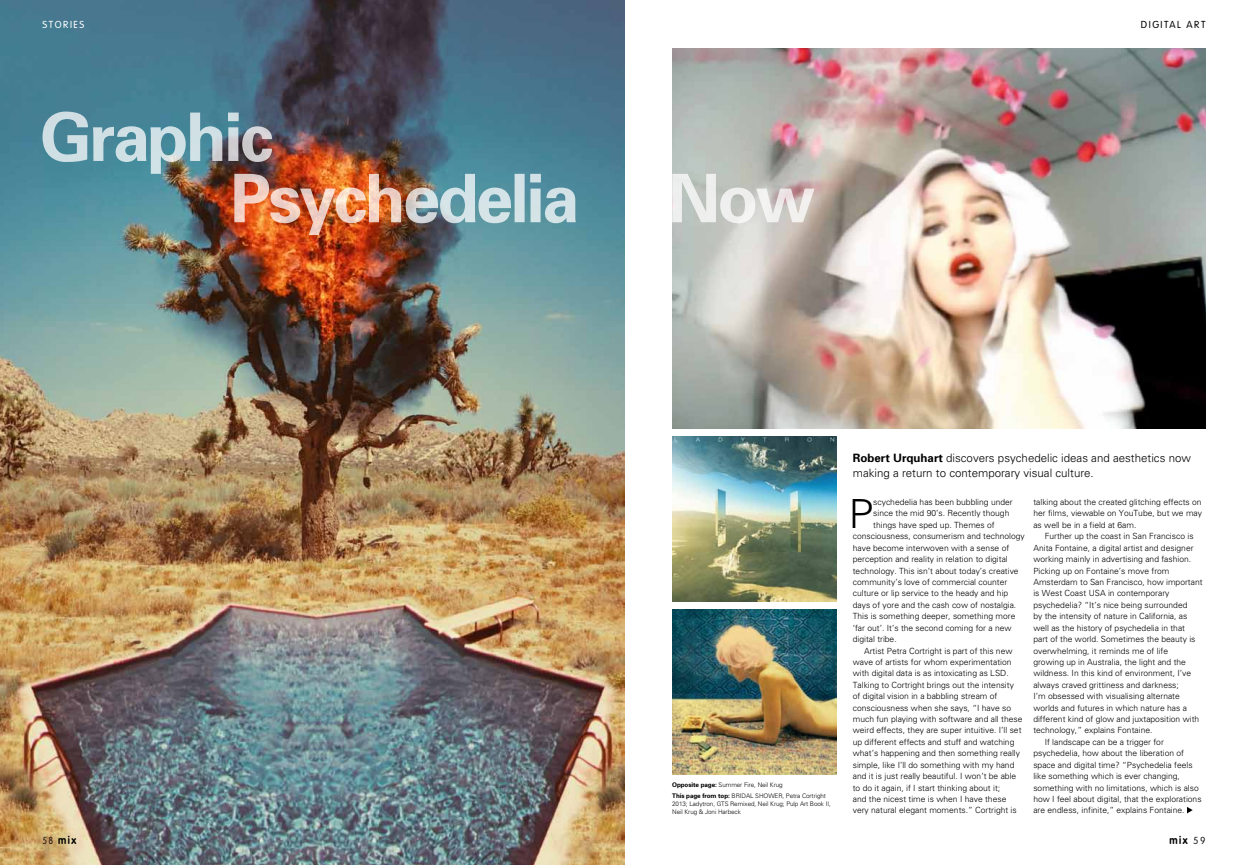
<style>
.page{position:relative;width:1248px;height:865px;background:#fff}
.page>*{position:absolute;margin:0;border:0;box-sizing:border-box;transform-origin:0 0}
.t1{font:300 40.1px "Univers 45";color:#000}
.t2{font:300 11.5px/15px "Univers 45";color:#000}
.t3{font:700 11px "VAG Rounded Std";letter-spacing:.155em;color:#000;scale:.88 1}
.t4{font:300 10px "VAG Rounded Std";letter-spacing:.155em;color:#000}
.t5{font:300 10px "VAG Rounded Std";letter-spacing:.155em;color:#fff}
.t6{font:300 8.5px/11.4px "Univers 45";color:#000;text-align:justify}
.t7{font:300 6.3px/10.9px "Univers 45";letter-spacing:-.01em;color:#000}
.s1{font-weight:100;font-size:10px}
.s2{font-family:"Univers 65";font-weight:700}
</style>
<div class="page">
<img style="left:0;top:0;width:624px;height:865px">
<img style="left:43px;top:112px;width:532px;height:123px">
<img style="left:672px;top:48px;width:533px;height:380px">
<img style="left:672px;top:437px;width:164px;height:164px">
<img style="left:672px;top:609px;width:164px;height:165px">
<svg style="left:672px;top:174px;width:142px;height:49px;background:#d5d4d1"></svg>
<svg style="left:1187px;top:807px;width:5px;height:6px"></svg>
<p class="t5" style="left:43px;top:18px;width:43px">STORIES</p>
<p class="t3" style="left:43px;top:833px;width:40px"><span class="s1">58</span> mix</p>
<p class="t4" style="left:1140px;top:18px;width:66px">DIGITAL ART</p>
<p class="t7" style="left:672px;top:779px;width:155px"><span class="s2">Opposite page:</span> Summer Fire, Neil Krug<br><span class="s2">This page from top:</span> BRIDAL SHOWER, Petra Cortright</p>
<p class="t7" style="left:672px;top:799px;width:160px;line-height:8.1px">2013; Ladytron, GTS Remixed, Neil Krug; Pulp Art Book II,<br>Neil Krug &amp; Joni Harbeck</p>
<h2 class="t2" style="left:852px;top:450px;width:340px"><span class="s2">Robert Urquhart</span> discovers psychedelic ideas and aesthetics now making a return to contemporary visual culture.</h2>
<h1 class="t1" style="left:848px;top:489px;width:26px">P</h1>
<p class="t6" style="left:873px;top:496px;width:141px">scychedelia has been bubbling under</p>
<p class="t6" style="left:1033px;top:496px;width:170px">talking about the created glitching effects on her films, viewable on YouTube, but we may as well be in a field at 6am.</p>
<p class="t6" style="left:1044px;top:530px;width:150px">Further up the coast in San Francisco is</p>
<p class="t6" style="left:1033px;top:542px;width:162px">Anita Fontaine, a digital artist and designer</p>
<p class="t6" style="left:1033px;top:553px;width:159px">working mainly in advertising and fashion.</p>
<p class="t6" style="left:1033px;top:564px;width:138px">Picking up on Fontaine’s move from</p>
<p class="t6" style="left:1033px;top:576px;width:171px">Amsterdam to San Francisco, how important</p>
<p class="t6" style="left:1033px;top:587px;width:138px">is West Coast USA in contemporary</p>
<p class="t6" style="left:1033px;top:599px;width:156px">psychedelia? “It’s nice being surrounded</p>
<p class="t6" style="left:1033px;top:610px;width:155px">by the intensity of nature in California, as</p>
<p class="t6" style="left:1033px;top:621px;width:153px">well as the history of psychedelia in that</p>
<p class="t6" style="left:1033px;top:633px;width:164px">part of the world. Sometimes the beauty is</p>
<p class="t6" style="left:1033px;top:644px;width:136px">overwhelming, it reminds me of life</p>
<p class="t6" style="left:1033px;top:656px;width:154px">growing up in Australia, the light and the</p>
<p class="t6" style="left:1033px;top:667px;width:159px">wildness. In this kind of environment, I’ve</p>
<p class="t6" style="left:1033px;top:678px;width:147px">always craved grittiness and darkness;</p>
<p class="t6" style="left:1033px;top:690px;width:148px">I’m obsessed with visualising alternate</p>
<p class="t6" style="left:1033px;top:701px;width:155px">worlds and futures in which nature has a</p>
<p class="t6" style="left:1033px;top:713px;width:167px">different kind of glow and juxtaposition with</p>
<p class="t6" style="left:1033px;top:724px;width:121px">technology,” explains Fontaine.</p>
<p class="t6" style="left:1044px;top:736px;width:121px">If landscape can be a trigger for</p>
<p class="t6" style="left:1033px;top:747px;width:152px">psychedelia, how about the liberation of</p>
<p class="t6" style="left:1033px;top:758px;width:161px">space and digital time? “Psychedelia feels</p>
<p class="t6" style="left:1033px;top:770px;width:148px">like something which is ever changing,</p>
<p class="t6" style="left:1033px;top:781px;width:167px">something with no limitations, which is also</p>
<p class="t6" style="left:1033px;top:793px;width:170px">how I feel about digital, that the explorations</p>
<p class="t6" style="left:1033px;top:804px;width:153px">are endless, infinite,” explains Fontaine.</p>
<p class="t6" style="left:873px;top:507px;width:138px">since the mid 90’s. Recently though</p>
<p class="t6" style="left:873px;top:519px;width:123px">things have sped up. Themes of</p>
<p class="t6" style="left:852px;top:530px;width:173px">consciousness, consumerism and technology</p>
<p class="t6" style="left:852px;top:542px;width:158px">have become interwoven with a sense of</p>
<p class="t6" style="left:852px;top:553px;width:156px">perception and reality in relation to digital</p>
<p class="t6" style="left:852px;top:564px;width:167px">technology. This isn’t about today’s creative</p>
<p class="t6" style="left:852px;top:576px;width:156px">community’s love of commercial counter</p>
<p class="t6" style="left:852px;top:587px;width:157px">culture or lip service to the heady and hip</p>
<p class="t6" style="left:852px;top:599px;width:165px">days of yore and the cash cow of nostalgia.</p>
<p class="t6" style="left:852px;top:610px;width:164px">This is something deeper, something more</p>
<p class="t6" style="left:852px;top:621px;width:160px">‘far out’. It’s the second coming for a new</p>
<p class="t6" style="left:852px;top:633px;width:45px">digital tribe.</p>
<p class="t6" style="left:864px;top:644px;width:150px">Artist Petra Cortright is part of this new</p>
<p class="t6" style="left:852px;top:656px;width:160px">wave of artists for whom experimentation</p>
<p class="t6" style="left:852px;top:667px;width:157px">with digital data is as intoxicating as LSD.</p>
<p class="t6" style="left:852px;top:678px;width:163px">Talking to Cortright brings out the intensity</p>
<p class="t6" style="left:852px;top:690px;width:146px">of digital vision in a babbling stream of</p>
<p class="t6" style="left:852px;top:701px;width:160px">consciousness when she says, “I have so</p>
<p class="t6" style="left:852px;top:713px;width:171px">much fun playing with software and all these</p>
<p class="t6" style="left:852px;top:724px;width:170px">weird effects, they are super intuitive. I’ll set</p>
<p class="t6" style="left:852px;top:736px;width:163px">up different effects and stuff and watching</p>
<p class="t6" style="left:852px;top:747px;width:169px">what’s happening and then something really</p>
<p class="t6" style="left:852px;top:758px;width:163px">simple, like I’ll do something with my hand</p>
<p class="t6" style="left:852px;top:770px;width:165px">and it is just really beautiful. I won’t be able</p>
<p class="t6" style="left:852px;top:781px;width:149px">to do it again, if I start thinking about it;</p>
<p class="t6" style="left:852px;top:793px;width:155px">and the nicest time is when I have these</p>
<p class="t6" style="left:852px;top:804px;width:165px">very natural elegant moments.” Cortright is</p>
<p class="t3" style="left:1169px;top:833px;width:42px">mix <span class="s1">59</span></p>
</div>
